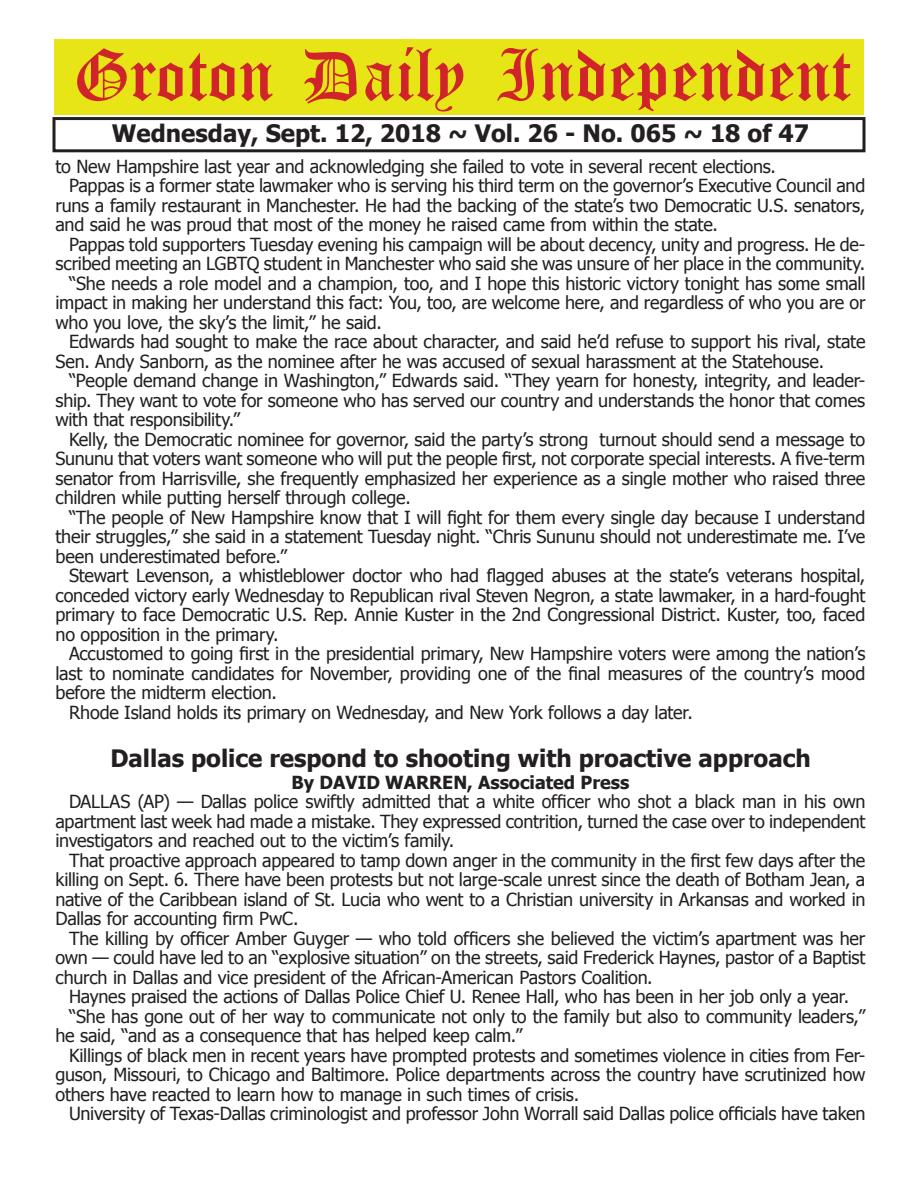
<style>
.page{position:relative;width:918px;height:1188px;background:#fff}
.page>*{position:absolute;margin:0;border:0;box-sizing:border-box;transform-origin:0 0}
.t1{font:54px "Old English Five";color:#d1232a}
.t2{font:700 24px "Tahoma";color:#231f20}
.t3{font:18px/19.5px "Tahoma";letter-spacing:-.01em;color:#231f20;text-align:justify}
.t4{font:700 18px "Tahoma";color:#231f20}
</style>
<div class="page">
<div style="left:52px;top:117px;width:814px;height:35px;border:3px solid #231f20"></div>
<div style="left:54px;top:40px;width:810px;height:75px;background:#e7e515"></div>
<h1 class="t1" style="left:73px;top:50px;width:779px">Groton Daily Independent</h1>
<h2 class="t2" style="left:112px;top:116px;width:699px">Wednesday, Sept. 12, 2018 ~ Vol. 26 - No. 065 ~ 18 of 47</h2>
<p class="t3" style="left:56px;top:156px;width:722px">to New Hampshire last year and acknowledging she failed to vote in several recent elections.</p>
<p class="t3" style="left:69px;top:175px;width:798px">Pappas is a former state lawmaker who is serving his third term on the governor’s Executive Council and</p>
<p class="t3" style="left:56px;top:195px;width:811px">runs a family restaurant in Manchester. He had the backing of the state’s two Democratic U.S. senators,</p>
<p class="t3" style="left:56px;top:214px;width:664px">and said he was proud that most of the money he raised came from within the state.</p>
<p class="t3" style="left:69px;top:234px;width:798px">Pappas told supporters Tuesday evening his campaign will be about decency, unity and progress. He de-</p>
<p class="t3" style="left:56px;top:253px;width:811px">scribed meeting an LGBTQ student in Manchester who said she was unsure of her place in the community.</p>
<p class="t3" style="left:69px;top:273px;width:798px">“She needs a role model and a champion, too, and I hope this historic victory tonight has some small</p>
<p class="t3" style="left:56px;top:292px;width:811px">impact in making her understand this fact: You, too, are welcome here, and regardless of who you are or</p>
<p class="t3" style="left:56px;top:312px;width:328px">who you love, the sky’s the limit,” he said.</p>
<p class="t3" style="left:69px;top:331px;width:798px">Edwards had sought to make the race about character, and said he’d refuse to support his rival, state</p>
<p class="t3" style="left:56px;top:351px;width:770px">Sen. Andy Sanborn, as the nominee after he was accused of sexual harassment at the Statehouse.</p>
<p class="t3" style="left:69px;top:370px;width:798px">“People demand change in Washington,” Edwards said. “They yearn for honesty, integrity, and leader-</p>
<p class="t3" style="left:56px;top:390px;width:811px">ship. They want to vote for someone who has served our country and understands the honor that comes</p>
<p class="t3" style="left:56px;top:409px;width:186px">with that responsibility.”</p>
<p class="t3" style="left:69px;top:429px;width:798px">Kelly, the Democratic nominee for governor, said the party’s strong turnout should send a message to</p>
<p class="t3" style="left:56px;top:448px;width:811px">Sununu that voters want someone who will put the people first, not corporate special interests. A five-term</p>
<p class="t3" style="left:56px;top:468px;width:811px">senator from Harrisville, she frequently emphasized her experience as a single mother who raised three</p>
<p class="t3" style="left:56px;top:487px;width:357px">children while putting herself through college.</p>
<p class="t3" style="left:69px;top:507px;width:798px">“The people of New Hampshire know that I will fight for them every single day because I understand</p>
<p class="t3" style="left:56px;top:526px;width:811px">their struggles,” she said in a statement Tuesday night. “Chris Sununu should not underestimate me. I’ve</p>
<p class="t3" style="left:56px;top:546px;width:233px">been underestimated before.”</p>
<p class="t3" style="left:69px;top:565px;width:798px">Stewart Levenson, a whistleblower doctor who had flagged abuses at the state’s veterans hospital,</p>
<p class="t3" style="left:56px;top:585px;width:811px">conceded victory early Wednesday to Republican rival Steven Negron, a state lawmaker, in a hard-fought</p>
<p class="t3" style="left:56px;top:604px;width:811px">primary to face Democratic U.S. Rep. Annie Kuster in the 2nd Congressional District. Kuster, too, faced</p>
<p class="t3" style="left:56px;top:624px;width:225px">no opposition in the primary.</p>
<p class="t3" style="left:69px;top:643px;width:798px">Accustomed to going first in the presidential primary, New Hampshire voters were among the nation’s</p>
<p class="t3" style="left:56px;top:663px;width:811px">last to nominate candidates for November, providing one of the final measures of the country’s mood</p>
<p class="t3" style="left:56px;top:682px;width:223px">before the midterm election.</p>
<p class="t3" style="left:69px;top:702px;width:625px">Rhode Island holds its primary on Wednesday, and New York follows a day later.</p>
<h2 class="t2" style="left:110px;top:742px;width:702px">Dallas police respond to shooting with proactive approach</h2>
<p class="t4" style="left:292px;top:770px;width:339px">By DAVID WARREN, Associated Press</p>
<p class="t3" style="left:56px;top:791px;width:812px;text-indent:14px">DALLAS (AP) — Dallas police swiftly admitted that a white officer who shot a black man in his own apartment last week had made a mistake. They expressed contrition, turned the case over to independent investigators and reached out to the victim’s family.</p>
<p class="t3" style="left:56px;top:850px;width:811px;text-indent:14px">That proactive approach appeared to tamp down anger in the community in the first few days after the killing on Sept. 6. There have been protests but not large-scale unrest since the death of Botham Jean, a native of the Caribbean island of St. Lucia who went to a Christian university in Arkansas and worked in Dallas for accounting firm PwC.</p>
<p class="t3" style="left:56px;top:928px;width:812px;text-indent:14px">The killing by officer Amber Guyger — who told officers she believed the victim’s apartment was her own — could have led to an “explosive situation” on the streets, said Frederick Haynes, pastor of a Baptist church in Dallas and vice president of the African-American Pastors Coalition.</p>
<p class="t3" style="left:69px;top:986px;width:782px">Haynes praised the actions of Dallas Police Chief U. Renee Hall, who has been in her job only a year.</p>
<p class="t3" style="left:69px;top:1006px;width:798px">“She has gone out of her way to communicate not only to the family but also to community leaders,”</p>
<p class="t3" style="left:56px;top:1025px;width:468px">he said, “and as a consequence that has helped keep calm.”</p>
<p class="t3" style="left:69px;top:1045px;width:798px">Killings of black men in recent years have prompted protests and sometimes violence in cities from Fer-</p>
<p class="t3" style="left:56px;top:1064px;width:812px">guson, Missouri, to Chicago and Baltimore. Police departments across the country have scrutinized how</p>
<p class="t3" style="left:56px;top:1084px;width:525px">others have reacted to learn how to manage in such times of crisis.</p>
<p class="t3" style="left:69px;top:1103px;width:798px">University of Texas-Dallas criminologist and professor John Worrall said Dallas police officials have taken</p>
</div>
